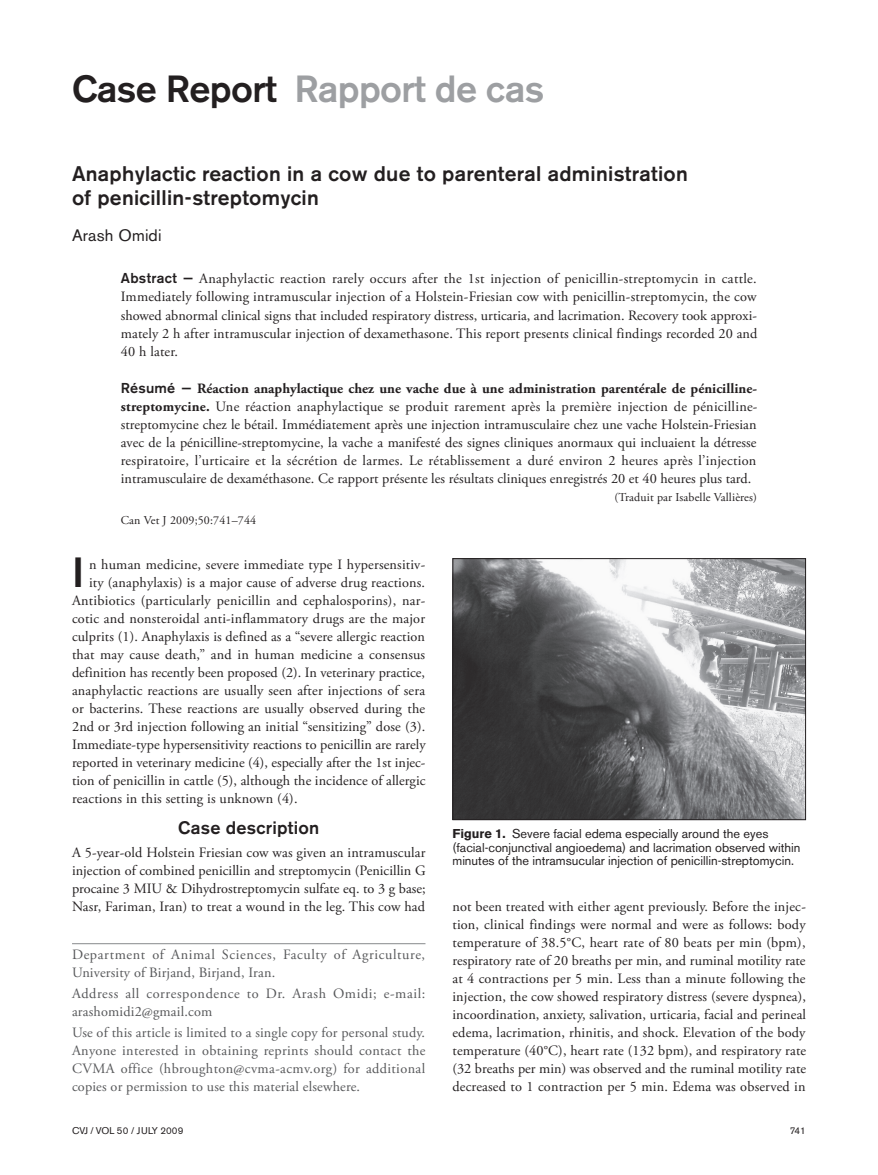
<style>
.page{position:relative;width:878px;height:1175px;background:#fff}
.page>*{position:absolute;margin:0;border:0;box-sizing:border-box;transform-origin:0 0}
.t1{font:500 41.85px "Akzidenz Grotesk BE";color:#231f20}
.t2{font:500 37.5px "Akzidenz Grotesk BE";letter-spacing:-.015em;color:#9d9fa2}
.t3{font:500 21px/24px "Akzidenz Grotesk BE";letter-spacing:.015em;color:#231f20}
.t4{font:500 18px "Akzidenz Grotesk BE";letter-spacing:.015em;color:#231f20}
.t5{font:16.5px "Akzidenz Grotesk BE";letter-spacing:.015em;color:#231f20}
.t6{font:14.25px/18px "Adobe Garamond Pro";letter-spacing:.01em;color:#231f20;text-align:justify}
.t7{font:14.25px/18px "Adobe Garamond Pro";letter-spacing:.015em;color:#57585a;text-align:justify}
.t8{font:14.25px/18px "Adobe Garamond Pro";letter-spacing:.045em;color:#57585a}
.t9{font:12.75px/13.5px "Akzidenz Grotesk BE";color:#231f20}
.t10{font:12px "Adobe Garamond Pro";letter-spacing:.01em;color:#231f20}
.t11{font:9.75px "Akzidenz Grotesk BE";color:#231f20}
.s1{color:#231f20}
.s2{font-family:"Akzidenz Grotesk BE";font-weight:500}
.s3{font-weight:700}
</style>
<div class="page">
<hr style="left:72px;top:943px;width:353px;height:1px;background:#87898c">
<img style="left:454px;top:560px;width:350px;height:258px">
<div style="left:452px;top:558px;width:354px;height:262px;border:1px solid #231f20"></div>
<h2 class="t2" style="left:72px;top:66px;width:474px"><span class="s1">Case Report</span> Rapport de cas</h2>
<h3 class="t3" style="left:72px;top:162px;width:617px">Anaphylactic reaction in a cow due to parenteral administration of penicillin-streptomycin</h3>
<p class="t5" style="left:72px;top:226px;width:91px">Arash Omidi</p>
<p class="t6" style="left:121px;top:270px;width:638px"><span class="s2">Abstract —</span> Anaphylactic reaction rarely occurs after the 1st injection of penicillin-streptomycin in cattle.<br>Immediately following intramuscular injection of a Holstein-Friesian cow with penicillin-streptomycin, the cow showed abnormal clinical signs that included respiratory distress, urticaria, and lacrimation. Recovery took approxi&shy;mately 2 h after intramuscular injection of dexamethasone. This report presents clinical findings recorded 20 and 40 h later.</p>
<p class="t6" style="left:121px;top:380px;width:638px"><span class="s2">Résumé —</span> <span class="s3">Réaction anaphylactique chez une vache due à une administration parentérale de pénicilline&shy;streptomycine.</span> Une réaction anaphylactique se produit rarement après la première injection de pénicilline&shy;streptomycine chez le bétail. Immédiatement après une injection intramusculaire chez une vache Holstein-Friesian avec de la pénicilline-streptomycine, la vache a manifesté des signes cliniques anormaux qui incluaient la détresse respiratoire, l’urticaire et la sécrétion de larmes. Le rétablissement a duré environ 2 heures après l’injection intramusculaire de dexaméthasone. Ce rapport présente les résultats cliniques enregistrés 20 et 40 heures plus tard.</p>
<p class="t10" style="left:614px;top:490px;width:144px">(Traduit par Isabelle Vallières)</p>
<p class="t10" style="left:121px;top:512px;width:137px">Can Vet J 2009;50:741–744</p>
<h1 class="t1" style="left:72px;top:546px;width:14px">I</h1>
<p class="t6" style="left:89px;top:555px;width:338px">n human medicine, severe immediate type I hypersensitiv-</p>
<p class="t6" style="left:89px;top:573px;width:337px">ity (anaphylaxis) is a major cause of adverse drug reactions.</p>
<p class="t6" style="left:72px;top:591px;width:355px">Antibiotics (particularly penicillin and cephalosporins), nar-</p>
<p class="t6" style="left:72px;top:609px;width:354px">cotic and nonsteroidal anti-inflammatory drugs are the major</p>
<p class="t6" style="left:72px;top:627px;width:354px">culprits (1). Anaphylaxis is defined as a “severe allergic reaction</p>
<p class="t6" style="left:72px;top:645px;width:355px">that may cause death,” and in human medicine a consensus</p>
<p class="t6" style="left:72px;top:663px;width:354px">definition has recently been proposed (2). In veterinary practice,</p>
<p class="t6" style="left:72px;top:681px;width:354px">anaphylactic reactions are usually seen after injections of sera</p>
<p class="t6" style="left:72px;top:699px;width:354px">or bacterins. These reactions are usually observed during the</p>
<p class="t6" style="left:72px;top:717px;width:355px">2nd or 3rd injection following an initial “sensitizing” dose (3).</p>
<p class="t6" style="left:72px;top:735px;width:355px">Immediate-type hypersensitivity reactions to penicillin are rarely</p>
<p class="t6" style="left:72px;top:753px;width:355px">reported in veterinary medicine (4), especially after the 1st injec-</p>
<p class="t6" style="left:72px;top:771px;width:355px">tion of penicillin in cattle (5), although the incidence of allergic</p>
<p class="t6" style="left:72px;top:789px;width:227px">reactions in this setting is unknown (4).</p>
<p class="t4" style="left:178px;top:816px;width:143px">Case description</p>
<p class="t6" style="left:72px;top:843px;width:355px">A 5-year-old Holstein Friesian cow was given an intramuscular injection of combined penicillin and streptomycin (Penicillin G procaine 3 MIU &amp; Dihydrostreptomycin sulfate eq. to 3 g base; Nasr, Fariman, Iran) to treat a wound in the leg. This cow had</p>
<p class="t9" style="left:452px;top:827px;width:349px"><span class="s3">Figure 1.</span> Severe facial edema especially around the eyes (facial-conjunctival angioedema) and lacrimation observed within minutes of the intramsucular injection of penicillin-streptomycin.</p>
<p class="t6" style="left:452px;top:897px;width:355px">not been treated with either agent previously. Before the injec&shy;tion, clinical findings were normal and were as follows: body temperature of 38.5°C, heart rate of 80 beats per min (bpm), respiratory rate of 20 breaths per min, and ruminal motility rate at 4 contractions per 5 min. Less than a minute following the injection, the cow showed respiratory distress (severe dyspnea), incoordination, anxiety, salivation, urticaria, facial and perineal edema, lacrimation, rhinitis, and shock. Elevation of the body temperature (40°C), heart rate (132 bpm), and respiratory rate (32 breaths per min) was observed and the ruminal motility rate decreased to 1 contraction per 5 min. Edema was observed in</p>
<p class="t8" style="left:72px;top:945px;width:354px">Department of Animal Sciences, Faculty of Agriculture,<br>University of Birjand, Birjand, Iran.</p>
<p class="t8" style="left:72px;top:984px;width:355px">Address all correspondence to Dr. Arash Omidi; e-mail: arashomidi2@gmail.com</p>
<p class="t7" style="left:72px;top:1023px;width:355px">Use of this article is limited to a single copy for personal study.<br>Anyone interested in obtaining reprints should contact the CVMA office (hbroughton@cvma-acmv.org) for additional copies or permission to use this material elsewhere.</p>
<p class="t11" style="left:72px;top:1125px;width:113px">CVJ / VOL 50 / JULY 2009</p>
<p class="t11" style="left:789px;top:1125px;width:18px">741</p>
</div>
